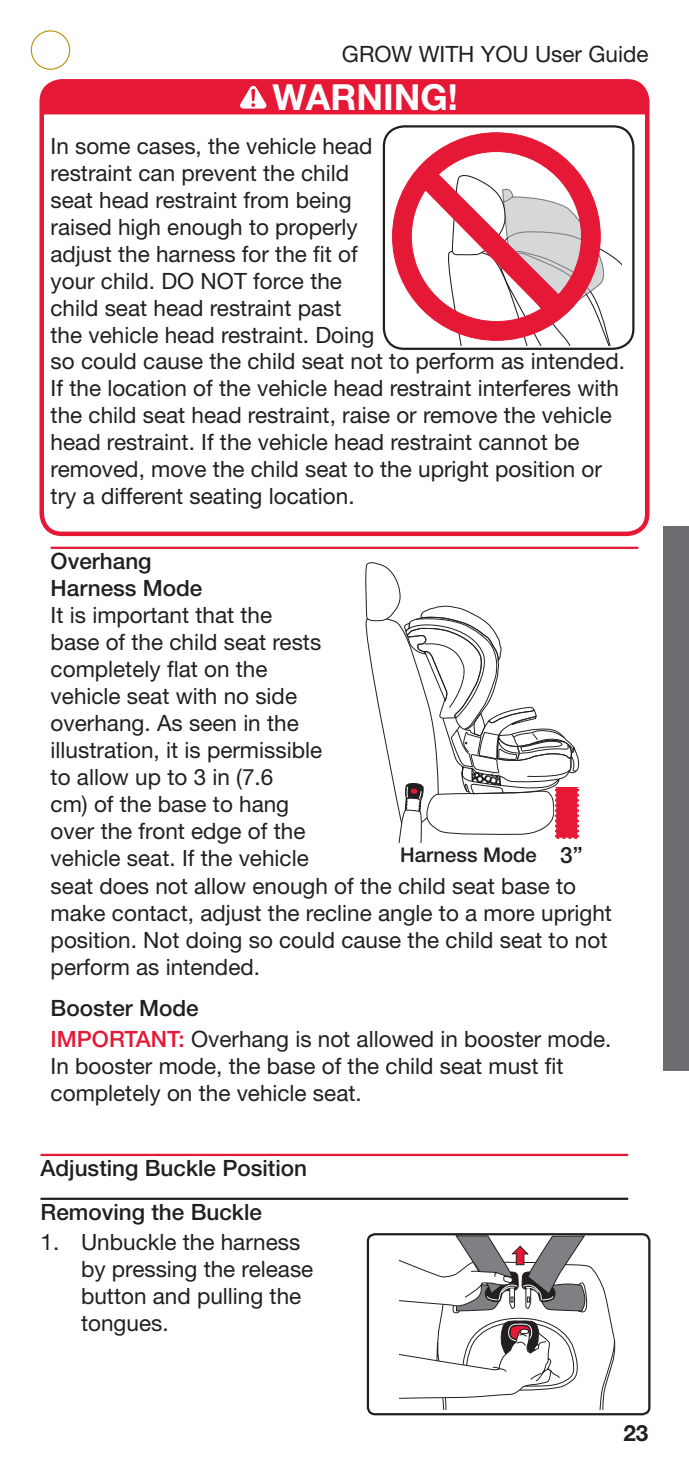
<style>
.page{position:relative;width:689px;height:1458px;background:#fff}
.page>*{position:absolute;margin:0;border:0;box-sizing:border-box;transform-origin:0 0}
.t1{font:700 36px "Helvetica Neue LT Std";color:#fff}
.t2{font:22.5px/27px "Helvetica Neue LT Std";color:#231f20}
.Header1{font:500 22.5px "Helvetica Neue LT Std";color:#231f20}
.Header2{font:500 22.5px "Helvetica Neue LT Std";color:#231f20}
.t3{font:700 22.5px "Helvetica Neue LT Std";color:#231f20}
.Body_Text{font:500 22.5px "Helvetica Neue LT Std";color:#231f20}
.t4{font:500 20.25px "Helvetica Neue LT Std";color:#231f20}
.s1{font-weight:500;color:#e51836}
</style>
<div class="page">
<div style="left:31px;top:30px;width:39px;height:40px;border:1px solid #bb9006;border-radius:50%"></div>
<div style="left:367px;top:1233px;width:283px;height:182px;border:2px solid #231f20;border-radius:7px"></div>
<div style="left:44px;top:81px;width:603px;height:33px;background:#e51836"></div>
<svg style="left:459px;top:249px;width:162px;height:97px"></svg>
<svg style="left:391px;top:132px;width:210px;height:209px"></svg>
<div style="left:39px;top:79px;width:610px;height:457px;border:4px solid #e51836;border-radius:20px"></div>
<hr style="left:51px;top:547px;width:587px;height:2px;background:#e51836">
<svg style="left:365px;top:562px;width:215px;height:281px"></svg>
<div style="left:382px;top:125px;width:252px;height:225px;border:2px solid #231f20;border-radius:20px"></div>
<svg style="left:399px;top:1236px;width:216px;height:174px"></svg>
<hr style="left:40px;top:1154px;width:588px;height:2px;background:#e51836">
<hr style="left:40px;top:1198px;width:588px;height:2px;background:#231f20">
<div style="left:663px;top:526px;width:25px;height:545px;background:#6c6d70"></div>
<p class="t2" style="left:342px;top:40px;width:308px">GROW WITH YOU User Guide</p>
<p class="t1" style="left:272px;top:75px;width:187px">WARNING!</p>
<p class="t2" style="left:50px;top:133px;width:325px">In some cases, the vehicle head restraint can prevent the child seat head restraint from being raised high enough to properly adjust the harness for the fit of your child. DO NOT force the child seat head restraint past the vehicle head restraint. Doing</p>
<p class="t2" style="left:51px;top:347px;width:575px">so could cause the child seat not to perform as intended.<br>If the location of the vehicle head restraint interferes with the child seat head restraint, raise or remove the vehicle head restraint. If the vehicle head restraint cannot be removed, move the child seat to the upright position or try a different seating location.</p>
<p class="Header1" style="left:51px;top:548px;width:102px">Overhang</p>
<p class="Header1" style="left:51px;top:574px;width:153px">Harness Mode</p>
<p class="t2" style="left:51px;top:601px;width:273px">It is important that the base of the child seat rests completely flat on the vehicle seat with no side overhang. As seen in the illustration, it is permissible to allow up to 3 in (7.6<br>cm) of the base to hang over the front edge of the vehicle seat. If the vehicle</p>
<p class="t4" style="left:400px;top:843px;width:138px">Harness Mode</p>
<p class="Body_Text" style="left:560px;top:842px;width:24px">3”</p>
<p class="t2" style="left:51px;top:872px;width:563px">seat does not allow enough of the child seat base to make contact, adjust the recline angle to a more upright position. Not doing so could cause the child seat to not perform as intended.</p>
<p class="Header1" style="left:51px;top:994px;width:149px">Booster Mode</p>
<p class="t2" style="left:51px;top:1025px;width:562px"><span class="s1">IMPORTANT:</span> Overhang is not allowed in booster mode.<br>In booster mode, the base of the child seat must fit completely on the vehicle seat.</p>
<p class="Header1" style="left:40px;top:1155px;width:268px">Adjusting Buckle Position</p>
<p class="Header2" style="left:40px;top:1199px;width:223px">Removing the Buckle</p>
<p class="t2" style="left:81px;top:1228px;width:234px;text-indent:-40px">1. Unbuckle the harness by pressing the release button and pulling the tongues.</p>
<p class="t3" style="left:623px;top:1419px;width:27px">23</p>
</div>
